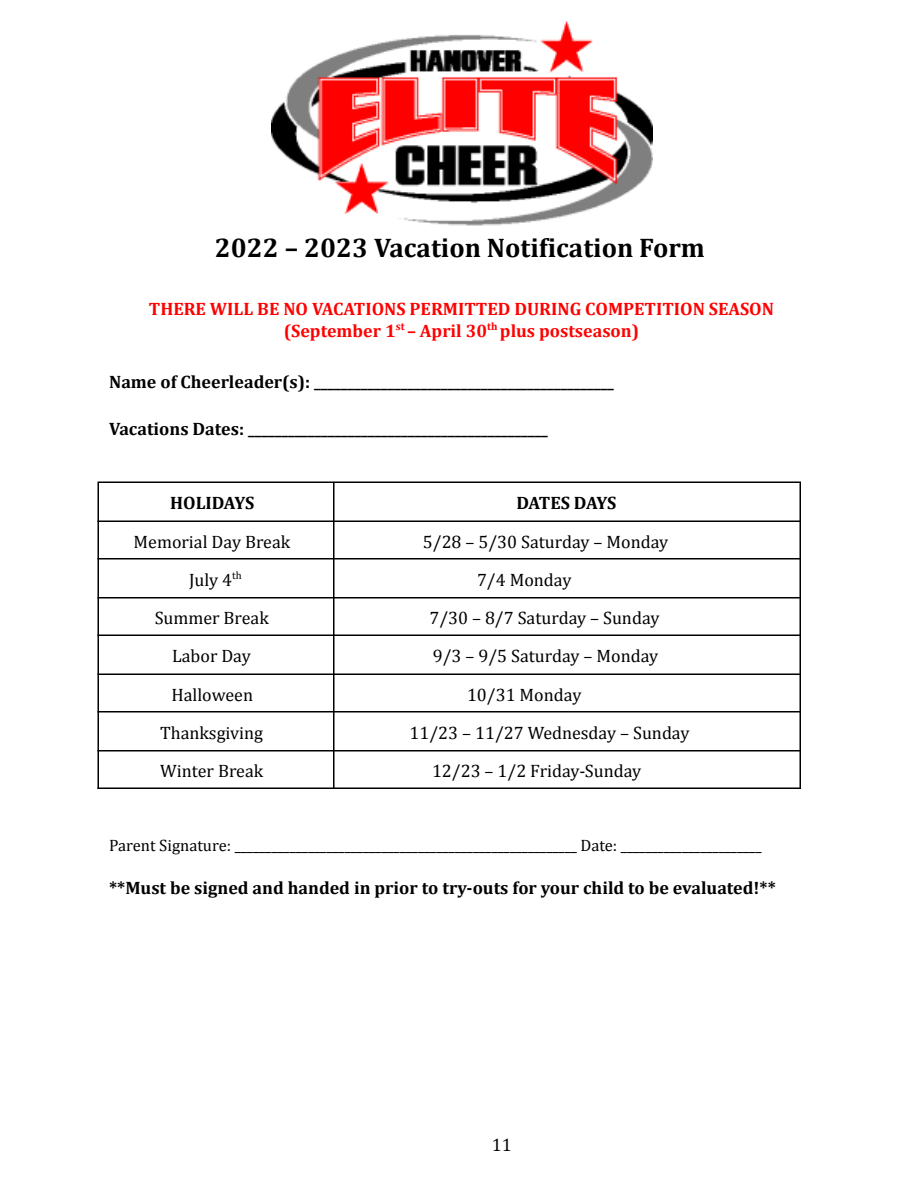
<style>
.page{position:relative;width:918px;height:1188px;background:#fff}
.page>*{position:absolute;margin:0;border:0;box-sizing:border-box;transform-origin:0 0}
.t1{font:700 27px "Cambria";color:#000}
.t2{font:18px "Cambria";color:#000}
.t3{font:700 18px "Cambria";color:#000}
.t4{font:700 18px/22.2px "Cambria";color:#f00;text-align:center}
.t5{font:700 18px "Cambria";letter-spacing:-.035em;color:#000}
.t6{font:16.5px "Cambria";color:#000}
</style>
<div class="page">
<hr style="left:98px;top:483px;width:1px;height:306px;background:#000">
<hr style="left:333px;top:483px;width:2px;height:306px;background:#000">
<hr style="left:799px;top:483px;width:2px;height:306px;background:#000">
<hr style="left:97px;top:482px;width:704px;height:1px;background:#000">
<hr style="left:97px;top:521px;width:704px;height:1px;background:#000">
<hr style="left:97px;top:558px;width:704px;height:2px;background:#000">
<hr style="left:97px;top:597px;width:704px;height:2px;background:#000">
<hr style="left:97px;top:635px;width:704px;height:1px;background:#000">
<hr style="left:97px;top:674px;width:704px;height:1px;background:#000">
<hr style="left:97px;top:711px;width:704px;height:2px;background:#000">
<hr style="left:97px;top:750px;width:704px;height:2px;background:#000">
<hr style="left:97px;top:788px;width:704px;height:1px;background:#000">
<img style="left:271px;top:21px;width:381px;height:205px">
<h1 class="t1" style="left:215px;top:236px;width:491px">2022 – 2023 Vacation Notification Form</h1>
<p class="t4" style="left:149px;top:299px;width:627px">THERE WILL BE NO VACATIONS PERMITTED DURING COMPETITION SEASON (September 1<sup>st</sup> – April 30<sup>th</sup> plus postseason)</p>
<p class="t3" style="left:109px;top:374px;width:506px">Name of Cheerleader(s): _____________________________________________</p>
<p class="t3" style="left:109px;top:421px;width:440px">Vacations Dates: _____________________________________________</p>
<p class="t3" style="left:170px;top:495px;width:85px">HOLIDAYS</p>
<p class="t5" style="left:517px;top:495px;width:101px">DATES DAYS</p>
<p class="t2" style="left:134px;top:534px;width:158px">Memorial Day Break</p>
<p class="t2" style="left:423px;top:534px;width:247px">5/28 – 5/30 Saturday – Monday</p>
<p class="t2" style="left:189px;top:572px;width:54px">July 4<sup>th</sup></p>
<p class="t2" style="left:477px;top:572px;width:96px">7/4 Monday</p>
<p class="t2" style="left:155px;top:610px;width:116px">Summer Break</p>
<p class="t2" style="left:429px;top:610px;width:232px">7/30 – 8/7 Saturday – Sunday</p>
<p class="t2" style="left:172px;top:648px;width:80px">Labor Day</p>
<p class="t2" style="left:433px;top:648px;width:227px">9/3 – 9/5 Saturday – Monday</p>
<p class="t2" style="left:171px;top:687px;width:83px">Halloween</p>
<p class="t2" style="left:467px;top:687px;width:116px">10/31 Monday</p>
<p class="t2" style="left:160px;top:725px;width:104px">Thanksgiving</p>
<p class="t2" style="left:410px;top:725px;width:281px">11/23 – 11/27 Wednesday – Sunday</p>
<p class="t2" style="left:160px;top:763px;width:104px">Winter Break</p>
<p class="t2" style="left:432px;top:763px;width:211px">12/23 – 1/2 Friday-Sunday</p>
<p class="t6" style="left:109px;top:838px;width:654px">Parent Signature: ________________________________________________________ Date: _______________________</p>
<p class="t3" style="left:109px;top:880px;width:668px">**Must be signed and handed in prior to try-outs for your child to be evaluated!**</p>
<p class="t2" style="left:492px;top:1137px;width:21px">11</p>
</div>
